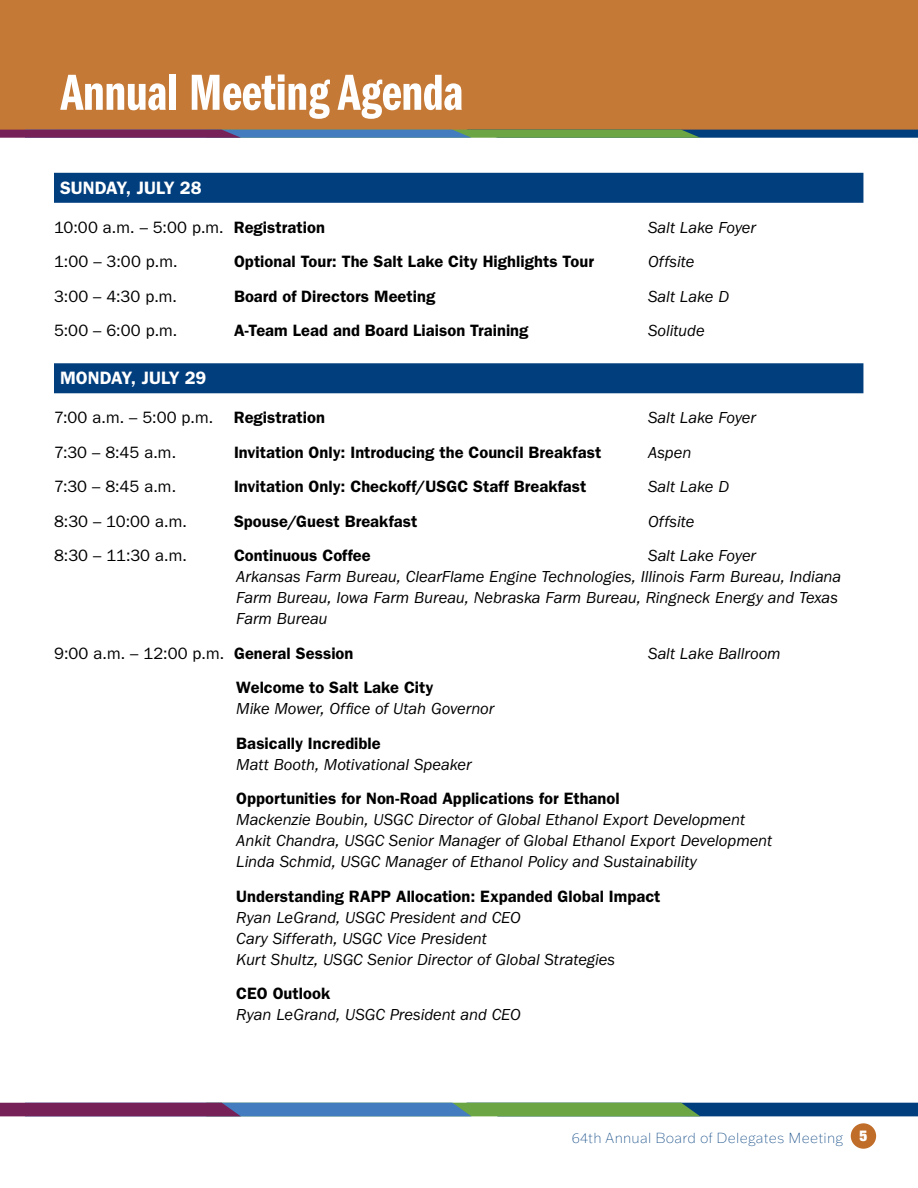
<style>
.page{position:relative;width:918px;height:1188px;background:#fff}
.page>*{position:absolute;margin:0;border:0;box-sizing:border-box;transform-origin:0 0}
.t1{font:52.5px "Franklin Gothic LT Pro Dm Cm";color:#fff}
.t2{font:600 18px "ITC Franklin Gothic Std";color:#fff}
.t3{font:italic 16.5px/21px "ITC Franklin Gothic Std";letter-spacing:-.005em;color:#000}
.t4{font:600 16.5px "ITC Franklin Gothic Std";color:#000}
.t5{font:16.5px "ITC Franklin Gothic Std";letter-spacing:.015em;color:#000}
.t6{font:100 14.25px "Franklin Gothic ATF";letter-spacing:.02em;color:#003e7e}
.s1{font-weight:600}
.s2{font-family:"Helvetica Neue LT Std";font-weight:900;font-stretch:condensed;font-size:15px;color:#fff}
</style>
<div class="page">
<div style="left:851px;top:1123px;width:25px;height:26px;background:#bf6d29;border-radius:50%"></div>
<svg style="left:0;top:1103px;width:918px;height:13px;background:#495f75"></svg>
<div style="left:0;top:0;width:918px;height:130px;background:#c47937"></div>
<svg style="left:0;top:130px;width:918px;height:8px;background:#4c6378"></svg>
<div style="left:54px;top:173px;width:809px;height:30px;background:#003e7e"></div>
<div style="left:54px;top:363px;width:809px;height:30px;background:#003e7e"></div>
<h1 class="t1" style="left:61px;top:64px;width:404px">Annual Meeting Agenda</h1>
<p class="t2" style="left:60px;top:177px;width:143px">SUNDAY, JULY 28</p>
<p class="t5" style="left:54px;top:218px;width:272px">10:00 a.m. – 5:00 p.m. <span class="s1">Registration</span></p>
<p class="t3" style="left:648px;top:217px;width:110px">Salt Lake Foyer</p>
<p class="t5" style="left:54px;top:252px;width:125px">1:00 – 3:00 p.m.</p>
<p class="t4" style="left:234px;top:252px;width:361px">Optional Tour: The Salt Lake City Highlights Tour</p>
<p class="t3" style="left:648px;top:252px;width:48px">Offsite</p>
<p class="t5" style="left:54px;top:287px;width:125px">3:00 – 4:30 p.m.</p>
<p class="t4" style="left:234px;top:286px;width:203px">Board of Directors Meeting</p>
<p class="t3" style="left:648px;top:286px;width:83px">Salt Lake D</p>
<p class="t5" style="left:54px;top:321px;width:125px">5:00 – 6:00 p.m.</p>
<p class="t4" style="left:234px;top:321px;width:296px">A-Team Lead and Board Liaison Training</p>
<p class="t3" style="left:648px;top:321px;width:58px">Solitude</p>
<p class="t2" style="left:60px;top:367px;width:148px">MONDAY, JULY 29</p>
<p class="t5" style="left:54px;top:408px;width:272px">7:00 a.m. – 5:00 p.m. <span class="s1">Registration</span></p>
<p class="t3" style="left:648px;top:408px;width:110px">Salt Lake Foyer</p>
<p class="t5" style="left:54px;top:443px;width:124px">7:30 – 8:45 a.m.</p>
<p class="t4" style="left:234px;top:442px;width:369px">Invitation Only: Introducing the Council Breakfast</p>
<p class="t3" style="left:648px;top:442px;width:45px">Aspen</p>
<p class="t5" style="left:54px;top:477px;width:124px">7:30 – 8:45 a.m.</p>
<p class="t4" style="left:234px;top:477px;width:354px">Invitation Only: Checkoff/USGC Staff Breakfast</p>
<p class="t3" style="left:648px;top:477px;width:83px">Salt Lake D</p>
<p class="t5" style="left:54px;top:512px;width:135px">8:30 – 10:00 a.m.</p>
<p class="t4" style="left:234px;top:511px;width:185px">Spouse/Guest Breakfast</p>
<p class="t3" style="left:648px;top:511px;width:48px">Offsite</p>
<p class="t5" style="left:54px;top:546px;width:135px">8:30 – 11:30 a.m.</p>
<p class="t4" style="left:234px;top:546px;width:138px">Continuous Coffee</p>
<p class="t3" style="left:236px;top:546px;width:607px;text-indent:412px">Salt Lake Foyer<br>Arkansas Farm Bureau, ClearFlame Engine Technologies, Illinois Farm Bureau, Indiana Farm Bureau, Iowa Farm Bureau, Nebraska Farm Bureau, Ringneck Energy and Texas Farm Bureau</p>
<p class="t5" style="left:54px;top:644px;width:301px">9:00 a.m. – 12:00 p.m. <span class="s1">General Session</span></p>
<p class="t3" style="left:648px;top:643px;width:134px">Salt Lake Ballroom</p>
<p class="t4" style="left:236px;top:678px;width:199px">Welcome to Salt Lake City</p>
<p class="t3" style="left:236px;top:699px;width:260px">Mike Mower, Office of Utah Governor</p>
<p class="t4" style="left:236px;top:733px;width:146px">Basically Incredible</p>
<p class="t3" style="left:236px;top:754px;width:237px">Matt Booth, Motivational Speaker</p>
<p class="t4" style="left:236px;top:789px;width:385px">Opportunities for Non-Road Applications for Ethanol</p>
<p class="t3" style="left:236px;top:810px;width:537px">Mackenzie Boubin, USGC Director of Global Ethanol Export Development<br>Ankit Chandra, USGC Senior Manager of Global Ethanol Export Development<br>Linda Schmid, USGC Manager of Ethanol Policy and Sustainability</p>
<p class="t4" style="left:236px;top:886px;width:426px">Understanding RAPP Allocation: Expanded Global Impact</p>
<p class="t3" style="left:236px;top:907px;width:380px">Ryan LeGrand, USGC President and CEO<br>Cary Sifferath, USGC Vice President<br>Kurt Shultz, USGC Senior Director of Global Strategies</p>
<p class="t4" style="left:236px;top:984px;width:95px">CEO Outlook</p>
<p class="t3" style="left:236px;top:1005px;width:286px">Ryan LeGrand, USGC President and CEO</p>
<p class="t6" style="left:572px;top:1129px;width:297px">64th Annual Board of Delegates Meeting <span class="s2">5</span></p>
</div>
